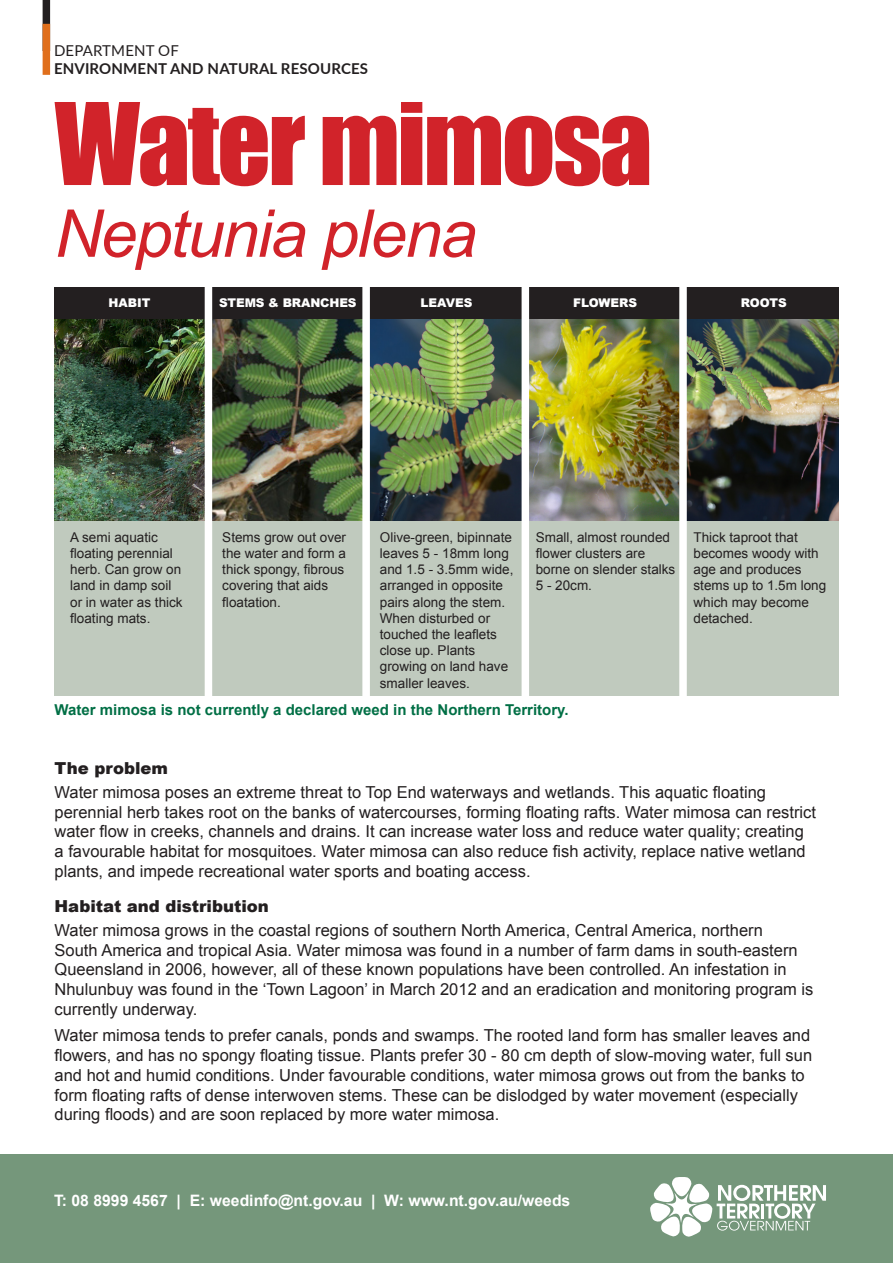
<style>
.page{position:relative;width:893px;height:1263px;background:#fff}
.page>*{position:absolute;margin:0;border:0;box-sizing:border-box;transform-origin:0 0}
.t1{font:105px "Impact";letter-spacing:-.025em;color:#d1232a}
.t2{font:italic 66px "Arial";letter-spacing:-.025em;color:#d1232a}
.Body_text{font:16.5px/19.8px "Arial";color:#231f20}
.Heading{font:900 16.5px "Arial";color:#231f20}
.t3{font:700 15.75px "Arial";color:#fff}
.t4{font:700 15px "Arial";color:#016f45}
.t5{font:700 15px "Lato";letter-spacing:.01em;color:#231f20}
.t6{font:15px "Lato";letter-spacing:.01em;color:#231f20}
.Table_text{font:13.5px/16.2px "Arial";color:#231f20}
.t7{font:900 12px "Arial";letter-spacing:-.01em;color:#fff}
</style>
<div class="page">
<div style="left:43px;top:0;width:7px;height:51px;background:#231f20"></div>
<div style="left:43px;top:24px;width:7px;height:51px;background:#e06f1c"></div>
<div style="left:0;top:1154px;width:893px;height:109px;background:#75977b"></div>
<svg style="left:650px;top:1177px;width:176px;height:59px"></svg>
<img style="left:687px;top:318px;width:152px;height:203px">
<img style="left:55px;top:318px;width:149px;height:203px">
<img style="left:213px;top:318px;width:149px;height:203px">
<img style="left:529px;top:318px;width:150px;height:203px">
<img style="left:370px;top:318px;width:152px;height:203px">
<div style="left:54px;top:287px;width:785px;height:31px;background:#231f20"></div>
<div style="left:55px;top:521px;width:784px;height:174px;background:#c0cabe"></div>
<div style="left:205px;top:282px;width:7px;height:422px;background:#fff"></div>
<div style="left:362px;top:282px;width:8px;height:422px;background:#fff"></div>
<div style="left:522px;top:282px;width:7px;height:422px;background:#fff"></div>
<div style="left:679px;top:282px;width:8px;height:422px;background:#fff"></div>
<p class="t6" style="left:54px;top:40px;width:126px">DEPARTMENT OF</p>
<p class="t5" style="left:54px;top:58px;width:316px">ENVIRONMENT AND NATURAL RESOURCES</p>
<p class="t1" style="left:55px;top:62px;width:599px">Water mimosa</p>
<p class="t2" style="left:55px;top:191px;width:424px">Neptunia plena</p>
<p class="t7" style="left:108px;top:294px;width:43px">HABIT</p>
<p class="t7" style="left:219px;top:294px;width:139px">STEMS &amp; BRANCHES</p>
<p class="t7" style="left:420px;top:294px;width:54px">LEAVES</p>
<p class="t7" style="left:573px;top:294px;width:66px">FLOWERS</p>
<p class="t7" style="left:741px;top:294px;width:48px">ROOTS</p>
<p class="Table_text" style="left:70px;top:529px;width:114px">A semi aquatic floating perennial herb. Can grow on land in damp soil or in water as thick floating mats.</p>
<p class="Table_text" style="left:222px;top:529px;width:125px">Stems grow out over the water and form a thick spongy, fibrous covering that aids floatation.</p>
<p class="Table_text" style="left:536px;top:529px;width:141px">Small, almost rounded flower clusters are borne on slender stalks<br>5 - 20cm.</p>
<p class="Table_text" style="left:693px;top:529px;width:134px">Thick taproot that becomes woody with age and produces stems up to 1.5m long which may become detached.</p>
<p class="Table_text" style="left:380px;top:529px;width:135px">Olive-green, bipinnate leaves 5 - 18mm long and 1.5 - 3.5mm wide, arranged in opposite pairs along the stem.<br>When disturbed or touched the leaflets close up. Plants growing on land have smaller leaves.</p>
<p class="t4" style="left:55px;top:700px;width:516px">Water mimosa is not currently a declared weed in the Northern Territory.</p>
<p class="Heading" style="left:55px;top:756px;width:115px">The problem</p>
<p class="Body_text" style="left:55px;top:782px;width:763px">Water mimosa poses an extreme threat to Top End waterways and wetlands. This aquatic floating perennial herb takes root on the banks of watercourses, forming floating rafts. Water mimosa can restrict water flow in creeks, channels and drains. It can increase water loss and reduce water quality; creating a favourable habitat for mosquitoes. Water mimosa can also reduce fish activity, replace native wetland plants, and impede recreational water sports and boating access.</p>
<p class="Heading" style="left:55px;top:894px;width:216px">Habitat and distribution</p>
<p class="Body_text" style="left:55px;top:920px;width:760px">Water mimosa grows in the coastal regions of southern North America, Central America, northern<br>South America and tropical Asia. Water mimosa was found in a number of farm dams in south-eastern Queensland in 2006, however, all of these known populations have been controlled. An infestation in Nhulunbuy was found in the ‘Town Lagoon’ in March 2012 and an eradication and monitoring program is currently underway.</p>
<p class="Body_text" style="left:55px;top:1026px;width:759px">Water mimosa tends to prefer canals, ponds and swamps. The rooted land form has smaller leaves and flowers, and has no spongy floating tissue. Plants prefer 30 - 80 cm depth of slow-moving water, full sun and hot and humid conditions. Under favourable conditions, water mimosa grows out from the banks to form floating rafts of dense interwoven stems. These can be dislodged by water movement (especially during floods) and are soon replaced by more water mimosa.</p>
<p class="t3" style="left:54px;top:1189px;width:518px">T: 08 8999 4567 | E: weedinfo@nt.gov.au | W: www.nt.gov.au/weeds</p>
</div>
